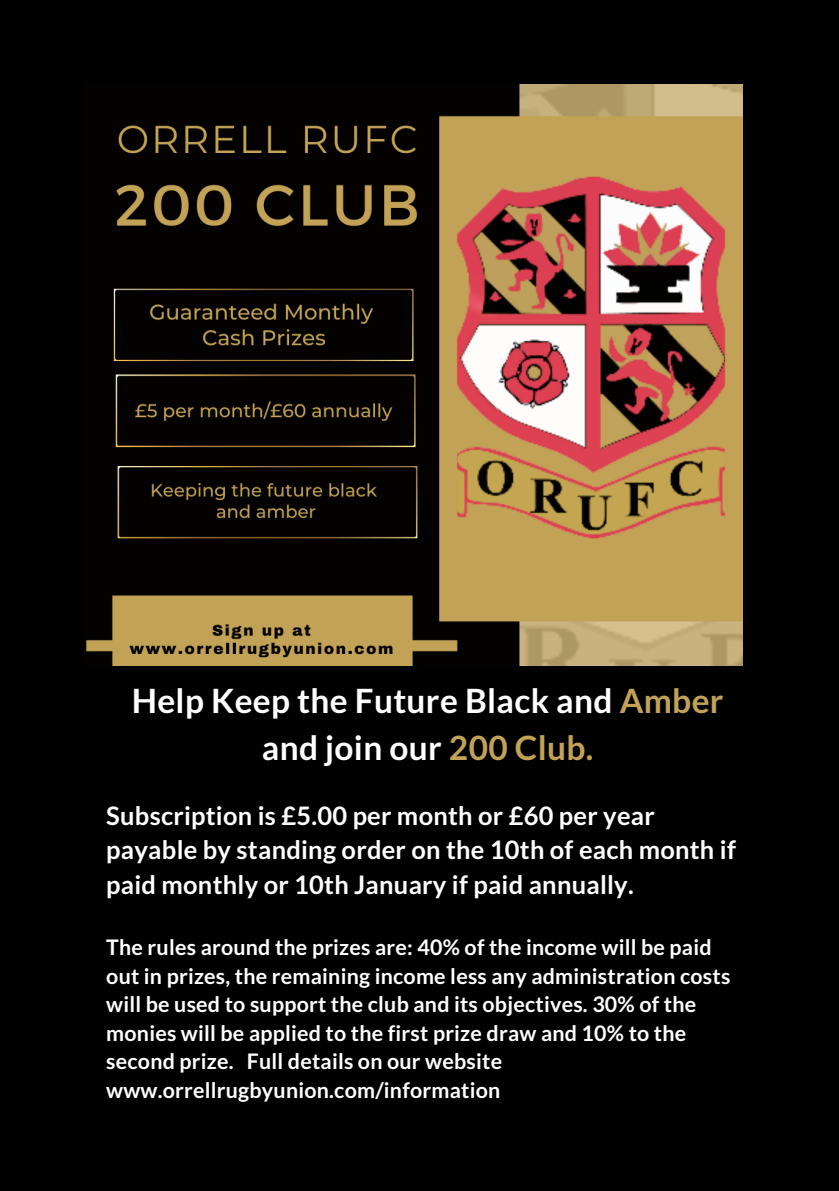
<style>
.page{position:relative;width:839px;height:1191px;background:#fff}
.page>*{position:absolute;margin:0;border:0;box-sizing:border-box;transform-origin:0 0}
.t1{font:700 33.4px/46.6px "Lato";letter-spacing:.01em;color:#fff;text-align:center}
.t2{font:700 25.4px/34.6px "Lato";letter-spacing:.01em;color:#fff}
.t3{font:700 21.4px/28.6px "Lato";letter-spacing:.01em;color:#fff}
.s1{color:#c1a256}
</style>
<div class="page">
<div style="left:0;top:0;width:838px;height:1191px;background:#000"></div>
<img style="left:86px;top:84px;width:656px;height:581px">
<h1 class="t1" style="left:132px;top:677px;width:593px">Help Keep the Future Black and <span class="s1">Amber </span>and join our <span class="s1">200 Club.</span></h1>
<p class="t2" style="left:106px;top:797px;width:631px">Subscription is £5.00 per month or £60 per year payable by standing order on the 10th of each month if paid monthly or 10th January if paid annually.</p>
<p class="t3" style="left:106px;top:933px;width:625px">The rules around the prizes are: 40% of the income will be paid out in prizes, the remaining income less any administration costs will be used to support the club and its objectives. 30% of the monies will be applied to the first prize draw and 10% to the second prize. Full details on our website www.orrellrugbyunion.com/information</p>
</div>
